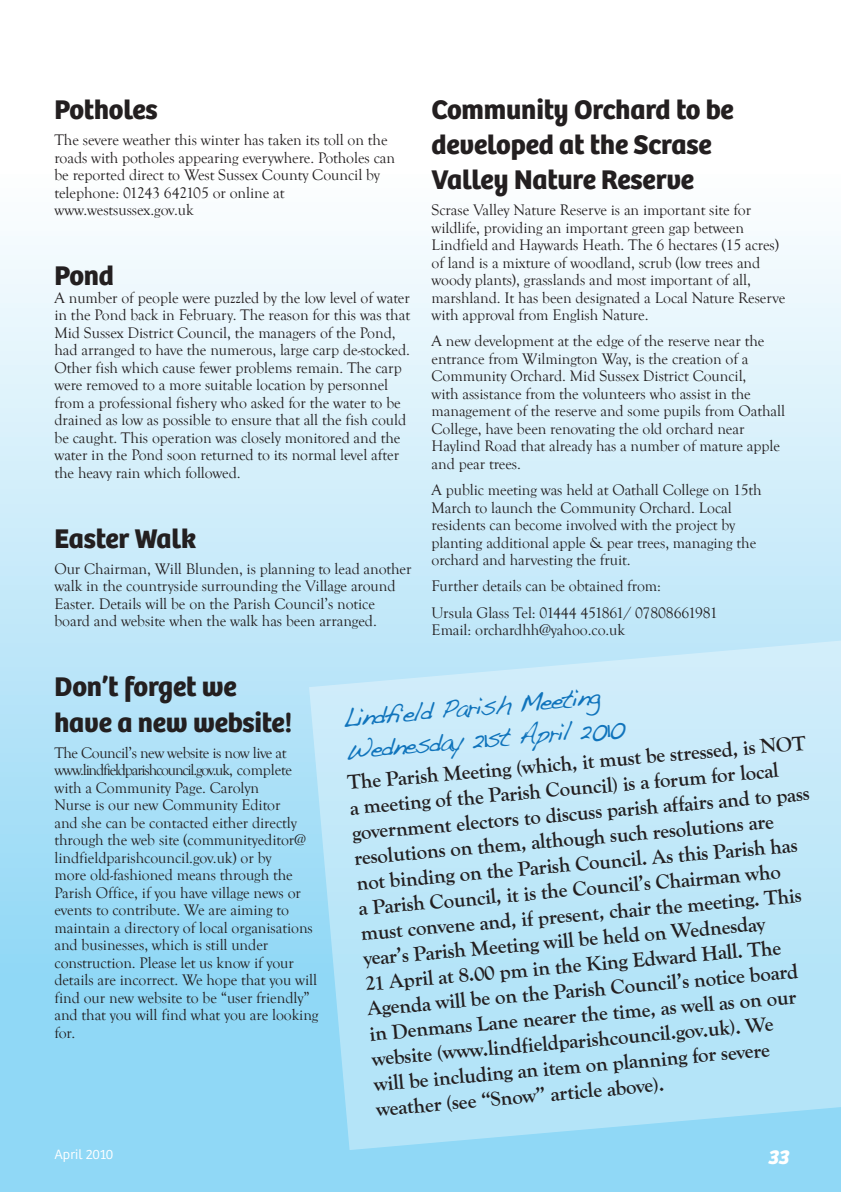
<style>
.page{position:relative;width:841px;height:1192px;background:#fff}
.page>*{position:absolute;margin:0;border:0;box-sizing:border-box;transform-origin:0 0}
.t1{font:700 28px/35px "Bree";letter-spacing:-.005em;color:#231f20}
.t2{font:26.25px/32.6px "Handwriting Dakota";color:#1074bc}
.t3{font:700 21px/25.2px "Goudy Old Style T";color:#231f20}
.t4{font:italic 700 21px "Bree";color:#fff}
.t5{font:15.75px/17.5px "Goudy Old Style T";letter-spacing:-.005em;color:#231f20}
.t6{font:300 14px "Bree";color:#fff}
</style>
<div class="page">
<div style="left:0;top:0;width:841px;height:1192px;background:linear-gradient(to bottom,#fff,#7fd1f4)"></div>
<svg style="left:309px;top:636px;width:532px;height:514px;background:#bae6f8"></svg>
<h1 class="t1" style="left:54px;top:92px;width:105px">Potholes</h1>
<p class="t5" style="left:54px;top:132px;width:342px">The severe weather this winter has taken its toll on the roads with potholes appearing everywhere. Potholes can be reported direct to West Sussex County Council by telephone: 01243 642105 or online at www.westsussex.gov.uk</p>
<h1 class="t1" style="left:54px;top:258px;width:61px">Pond</h1>
<p class="t5" style="left:54px;top:289px;width:357px">A number of people were puzzled by the low level of water in the Pond back in February. The reason for this was that Mid Sussex District Council, the managers of the Pond, had arranged to have the numerous, large carp de-stocked.<br>Other fish which cause fewer problems remain. The carp were removed to a more suitable location by personnel from a professional fishery who asked for the water to be drained as low as possible to ensure that all the fish could be caught. This operation was closely monitored and the water in the Pond soon returned to its normal level after the heavy rain which followed.</p>
<h1 class="t1" style="left:54px;top:521px;width:143px">Easter Walk</h1>
<p class="t5" style="left:54px;top:560px;width:359px">Our Chairman, Will Blunden, is planning to lead another walk in the countryside surrounding the Village around Easter. Details will be on the Parish Council’s notice board and website when the walk has been arranged.</p>
<h1 class="t1" style="left:431px;top:92px;width:304px">Community Orchard to be developed at the Scrase<br>Valley Nature Reserve</h1>
<p class="t5" style="left:431px;top:202px;width:355px">Scrase Valley Nature Reserve is an important site for wildlife, providing an important green gap between Lindfield and Haywards Heath. The 6 hectares (15 acres) of land is a mixture of woodland, scrub (low trees and woody plants), grasslands and most important of all, marshland. It has been designated a Local Nature Reserve with approval from English Nature.</p>
<p class="t5" style="left:431px;top:333px;width:355px">A new development at the edge of the reserve near the entrance from Wilmington Way, is the creation of a Community Orchard. Mid Sussex District Council,<br>with assistance from the volunteers who assist in the management of the reserve and some pupils from Oathall College, have been renovating the old orchard near Haylind Road that already has a number of mature apple and pear trees.</p>
<p class="t5" style="left:431px;top:482px;width:332px">A public meeting was held at Oathall College on 15th March to launch the Community Orchard. Local residents can become involved with the project by planting additional apple &amp; pear trees, managing the orchard and harvesting the fruit.</p>
<p class="t5" style="left:431px;top:573px;width:288px;line-height:26.2px">Further details can be obtained from:<br>Ursula Glass Tel: 01444 451861/ 07808661981</p>
<p class="t5" style="left:431px;top:622px;width:195px">Email: orchardhh@yahoo.co.uk</p>
<h1 class="t1" style="left:54px;top:670px;width:239px">Don’t forget we have a new website!</h1>
<p class="t5" style="left:54px;top:744px;width:266px">The Council’s new website is now live at www.lindfieldparishcouncil.gov.uk, complete with a Community Page. Carolyn<br>Nurse is our new Community Editor<br>and she can be contacted either directly through the web site (communityeditor@ lindfieldparishcouncil.gov.uk) or by<br>more old-fashioned means through the Parish Office, if you have village news or events to contribute. We are aiming to maintain a directory of local organisations and businesses, which is still under construction. Please let us know if your details are incorrect. We hope that you will find our new website to be “user friendly” and that you will find what you are looking for.</p>
<h2 class="t2" style="left:341px;top:702px;width:283px;rotate:-5deg">Lindfi eld Parish Meeting<br>Wednesday 21st April 2010</h2>
<p class="t3" style="left:347px;top:770px;width:461px;rotate:-5deg">The Parish Meeting (which, it must be stressed, is NOT a meeting of the Parish Council) is a forum for local government electors to discuss parish affairs and to pass resolutions on them, although such resolutions are<br>not binding on the Parish Council. As this Parish has<br>a Parish Council, it is the Council’s Chairman who must convene and, if present, chair the meeting. This year’s Parish Meeting will be held on Wednesday<br>21 April at 8.00 pm in the King Edward Hall. The Agenda will be on the Parish Council’s notice board<br>in Denmans Lane nearer the time, as well as on our website (www.lindfieldparishcouncil.gov.uk). We<br>will be including an item on planning for severe weather (see “Snow” article above).</p>
<p class="t6" style="left:54px;top:1146px;width:60px">April 2010</p>
<h3 class="t4" style="left:768px;top:1144px;width:23px">33</h3>
</div>
